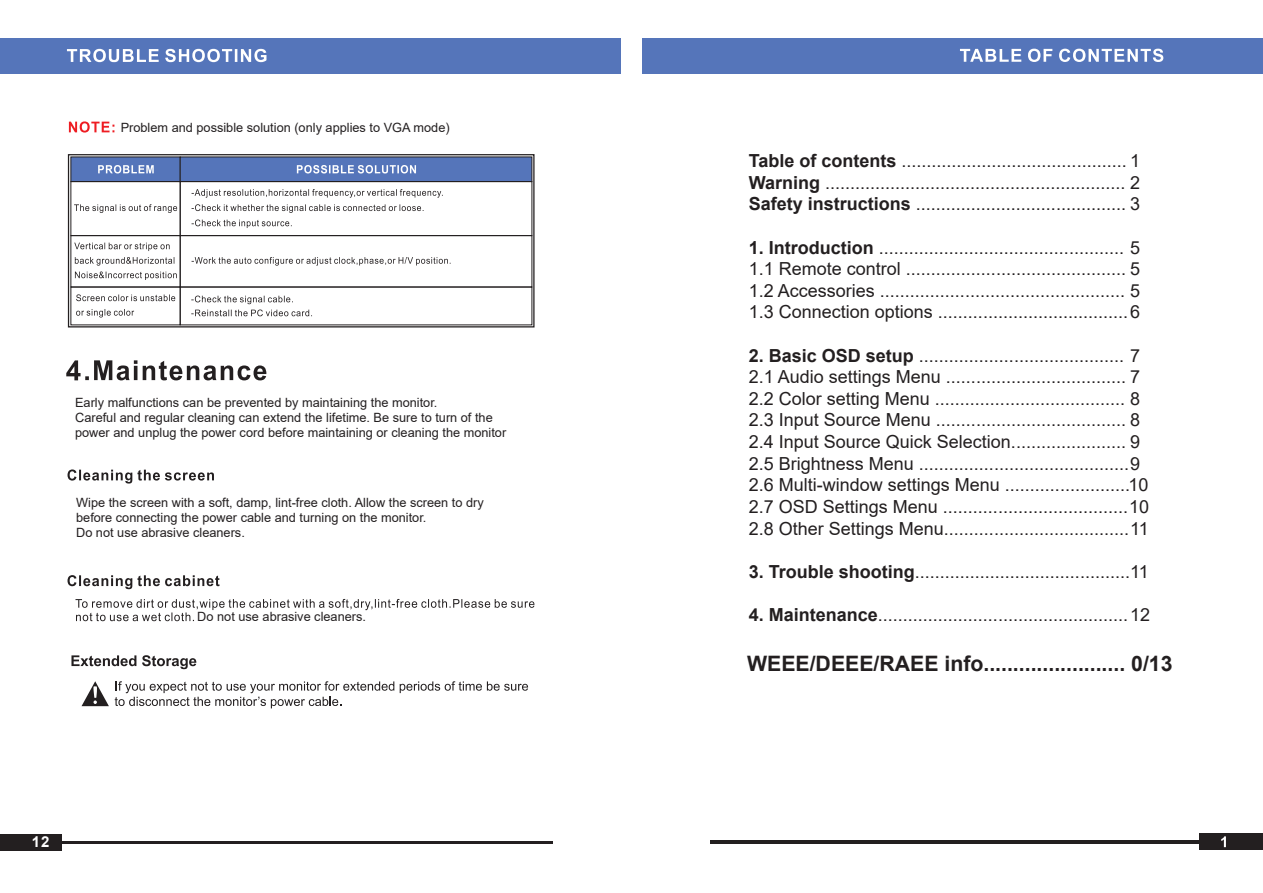
<style>
.page{position:relative;width:1263px;height:893px;background:#fff}
.page>*{position:absolute;margin:0;border:0;box-sizing:border-box;transform-origin:0 0}
.t1{font:700 21.3px "Arial";color:#231f20}
.t2{font:18px/21.6px "Arial";color:#231f20;text-align:justify}
.t3{font:700 15px "Arial";color:#fff}
.t4{font:12.75px/15.3px "Arial";color:#231f20}
.s1{font-weight:700}
</style>
<div class="page">
<div style="left:0;top:834px;width:62px;height:16px;background:#231f20"></div>
<div style="left:0;top:38px;width:620px;height:35px;background:#5575ba"></div>
<div style="left:643px;top:38px;width:620px;height:35px;background:#5575ba"></div>
<svg style="left:67px;top:49px;width:199px;height:13px"></svg>
<svg style="left:69px;top:121px;width:45px;height:12px"></svg>
<div style="left:71px;top:157px;width:109px;height:25px;background:#5575ba"></div>
<div style="left:71px;top:181px;width:109px;height:55px;border:1px solid #231f20"></div>
<div style="left:180px;top:157px;width:352px;height:25px;background:#5575ba"></div>
<div style="left:180px;top:181px;width:352px;height:55px;border:1px solid #231f20"></div>
<svg style="left:98px;top:165px;width:56px;height:8px"></svg>
<svg style="left:74px;top:204px;width:103px;height:9px"></svg>
<svg style="left:297px;top:165px;width:119px;height:8px"></svg>
<svg style="left:192px;top:189px;width:251px;height:39px"></svg>
<div style="left:71px;top:235px;width:109px;height:52px;border:1px solid #231f20"></div>
<div style="left:180px;top:235px;width:352px;height:52px;border:1px solid #231f20"></div>
<svg style="left:74px;top:243px;width:103px;height:37px"></svg>
<svg style="left:192px;top:257px;width:259px;height:9px"></svg>
<div style="left:71px;top:287px;width:109px;height:38px;border:1px solid #231f20"></div>
<div style="left:180px;top:287px;width:352px;height:38px;border:1px solid #231f20"></div>
<svg style="left:76px;top:294px;width:99px;height:23px"></svg>
<svg style="left:191px;top:296px;width:121px;height:20px"></svg>
<div style="left:68px;top:154px;width:466px;height:173px;border:1px solid #231f20"></div>
<svg style="left:68px;top:469px;width:146px;height:15px"></svg>
<svg style="left:68px;top:575px;width:152px;height:14px"></svg>
<svg style="left:76px;top:599px;width:458px;height:22px"></svg>
<svg style="left:82px;top:681px;width:27px;height:25px"></svg>
<div style="left:1199px;top:834px;width:64px;height:16px;background:#231f20"></div>
<svg style="left:960px;top:49px;width:203px;height:13px"></svg>
<svg style="left:1221px;top:836px;width:5px;height:11px"></svg>
<svg style="left:66px;top:360px;width:200px;height:20px"></svg>
<hr style="left:710px;top:841px;width:494px;height:2px;background:#231f20">
<hr style="left:61px;top:841px;width:492px;height:2px;background:#231f20">
<svg style="left:71px;top:655px;width:65px;height:11px"></svg>
<svg style="left:142px;top:655px;width:54px;height:14px"></svg>
<svg style="left:400px;top:681px;width:128px;height:12px"></svg>
<svg style="left:115px;top:681px;width:279px;height:27px"></svg>
<p class="t4" style="left:121px;top:120px;width:330px">Problem and possible solution (only applies to VGA mode)</p>
<p class="t4" style="left:75px;top:394px;width:433px">Early malfunctions can be prevented by maintaining the monitor.<br>Careful and regular cleaning can extend the lifetime. Be sure to turn of the power and unplug the power cord before maintaining or cleaning the monitor</p>
<p class="t4" style="left:76px;top:494px;width:409px">Wipe the screen with a soft, damp, lint-free cloth. Allow the screen to dry before connecting the power cable and turning on the monitor.<br>Do not use abrasive cleaners.</p>
<p class="t4" style="left:197px;top:609px;width:170px">Do not use abrasive cleaners.</p>
<p class="t3" style="left:32px;top:831px;width:19px">12</p>
<p class="t2" style="left:749px;top:150px;width:393px"><span class="s1">Table of contents</span> ............................................. 1<br><span class="s1">Warning</span> ............................................................ 2<br><span class="s1">Safety instructions</span> .......................................... 3</p>
<p class="t2" style="left:749px;top:236px;width:393px"><span class="s1">1. Introduction</span> ................................................. 5<br>1.1 Remote control ............................................ 5<br>1.2 Accessories ................................................. 5<br>1.3 Connection options ......................................6</p>
<p class="t2" style="left:749px;top:344px;width:402px;text-align:left"><span class="s1">2. Basic OSD setup</span> ......................................... 7<br>2.1 Audio settings Menu .................................... 7<br>2.2 Color setting Menu ...................................... 8<br>2.3 Input Source Menu ...................................... 8<br>2.4 Input Source Quick Selection....................... 9<br>2.5 Brightness Menu ..........................................9<br>2.6 Multi-window settings Menu .........................10<br>2.7 OSD Settings Menu .....................................10<br>2.8 Other Settings Menu.....................................11</p>
<p class="t2" style="left:749px;top:560px;width:401px"><span class="s1">3. Trouble shooting</span>...........................................11</p>
<p class="t2" style="left:749px;top:604px;width:403px"><span class="s1">4. Maintenance</span>..................................................12</p>
<p class="t1" style="left:747px;top:648px;width:427px">WEEE/DEEE/RAEE info........................ 0/13</p>
</div>
